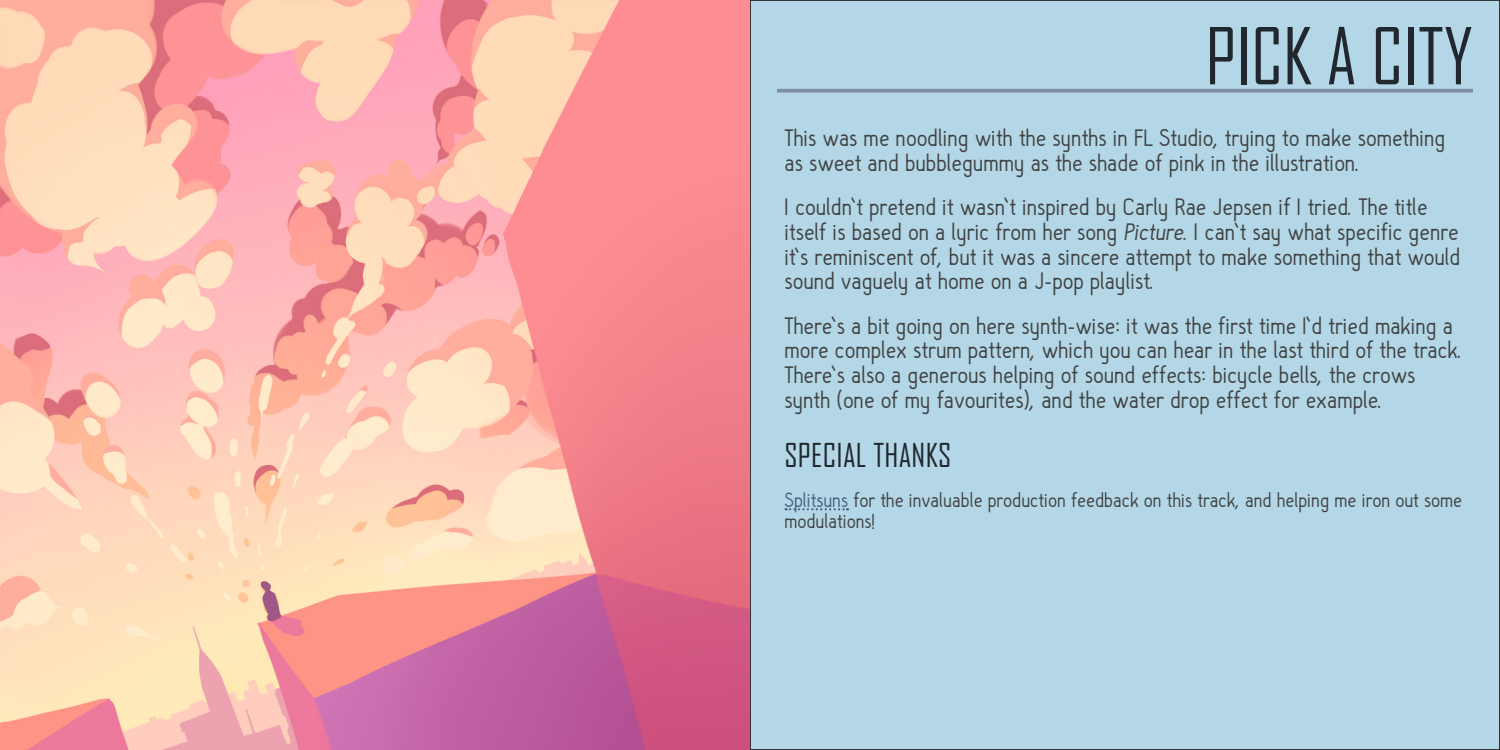
<style>
.page{position:relative;width:1500px;height:750px;background:#fff}
.page>*{position:absolute;margin:0;border:0;box-sizing:border-box;transform-origin:0 0}
.Track_title{font:75px "Agency FB";color:#21272e}
.Mini_header{font:31.5px "Agency FB";letter-spacing:.01em;color:#21272e}
.Content{font:24.75px/24.8px "Hallo Sans";color:#414243}
.Credits_minor{font:21px/21px "Hallo Sans";color:#414243}
.s1{color:#495e7f}
</style>
<div class="page">
<div style="left:750px;top:0;width:750px;height:750px;background:#b3d7e6"></div>
<img style="left:0;top:0;width:750px;height:750px">
<svg style="left:786px;top:508px;width:62px;height:2px"></svg>
<svg style="left:777px;top:89px;width:696px;height:4px;background:#8596ac"></svg>
<p class="Track_title" style="left:1205px;top:11px;width:269px">PICK A CITY</p>
<p class="Content" style="left:784px;top:126px;width:662px">This was me noodling with the synths in FL Studio, trying to make something as sweet and bubblegummy as the shade of pink in the illustration.</p>
<p class="Content" style="left:784px;top:195px;width:677px">I couldn’t pretend it wasn’t inspired by Carly Rae Jepsen if I tried. The title itself is based on a lyric from her song Picture. I can’t say what specific genre it’s reminiscent of, but it was a sincere attempt to make something that would sound vaguely at home on a J-pop playlist.</p>
<p class="Content" style="left:784px;top:314px;width:679px">There’s a bit going on here synth-wise: it was the first time I’d tried making a more complex strum pattern, which you can hear in the last third of the track.<br>There’s also a generous helping of sound effects: bicycle bells, the crows synth (one of my favourites), and the water drop effect for example.</p>
<p class="Mini_header" style="left:784px;top:436px;width:168px">SPECIAL THANKS</p>
<p class="Credits_minor" style="left:784px;top:490px;width:679px"><span class="s1">Splitsuns</span> for the invaluable production feedback on this track, and helping me iron out some modulations!</p>
</div>
